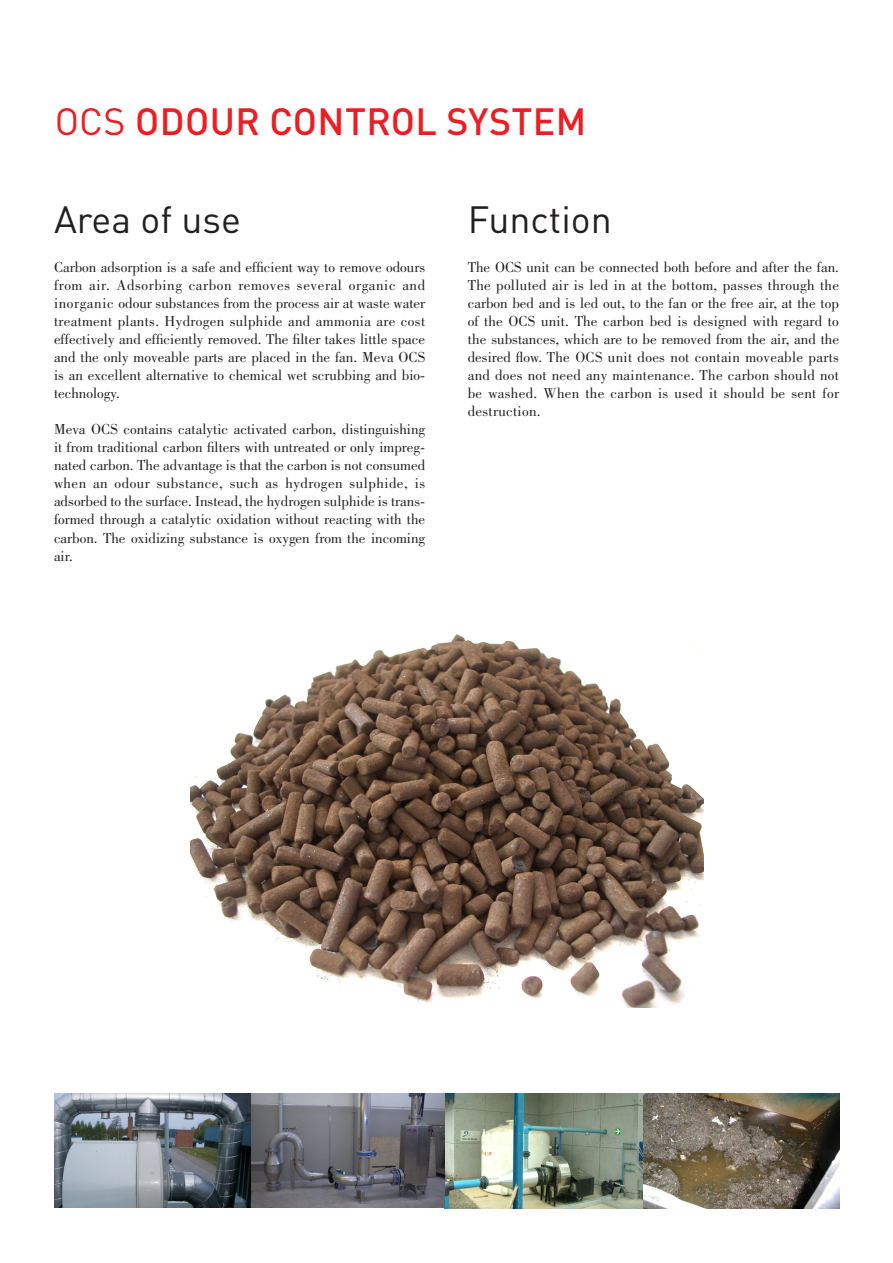
<style>
.page{position:relative;width:893px;height:1263px;background:#fff}
.page>*{position:absolute;margin:0;border:0;box-sizing:border-box;transform-origin:0 0}
.t1{font:500 37.5px "DIN Pro";letter-spacing:.01em;color:#ee1d23}
.t2{font:37.5px "DIN Pro";color:#231f20}
.t3{font:15px/18px "Bodoni Std";color:#231f20;text-align:justify}
.s1{font-weight:400}
</style>
<div class="page">
<img style="left:54px;top:1093px;width:785px;height:115px">
<img style="left:190px;top:634px;width:513px;height:374px">
<h1 class="t1" style="left:55px;top:91px;width:533px"><span class="s1">OCS</span> ODOUR CONTROL SYSTEM</h1>
<h1 class="t2" style="left:54px;top:190px;width:189px">Area of use</h1>
<p class="t3" style="left:54px;top:259px;width:373px">Carbon adsorption is a safe and efficient way to remove odours from air. Adsorbing carbon removes several organic and inorganic odour substances from the process air at waste water treatment plants. Hydrogen sulphide and ammonia are cost effectively and efficiently removed. The filter takes little space and the only moveable parts are placed in the fan. Meva OCS is an excellent alternative to chemical wet scrubbing and bio&shy;technology.</p>
<p class="t3" style="left:54px;top:421px;width:373px">Meva OCS contains catalytic activated carbon, distinguishing it from traditional carbon filters with untreated or only impreg&shy;nated carbon. The advantage is that the carbon is not consumed when an odour substance, such as hydrogen sulphide, is adsorbed to the surface. Instead, the hydrogen sulphide is trans&shy;formed through a catalytic oxidation without reacting with the carbon. The oxidizing substance is oxygen from the incoming air.</p>
<h1 class="t2" style="left:468px;top:190px;width:146px">Function</h1>
<p class="t3" style="left:468px;top:259px;width:373px">The OCS unit can be connected both before and after the fan.<br>The polluted air is led in at the bottom, passes through the carbon bed and is led out, to the fan or the free air, at the top of the OCS unit. The carbon bed is designed with regard to the substances, which are to be removed from the air, and the desired flow. The OCS unit does not contain moveable parts and does not need any maintenance. The carbon should not be washed. When the carbon is used it should be sent for destruction.</p>
</div>
